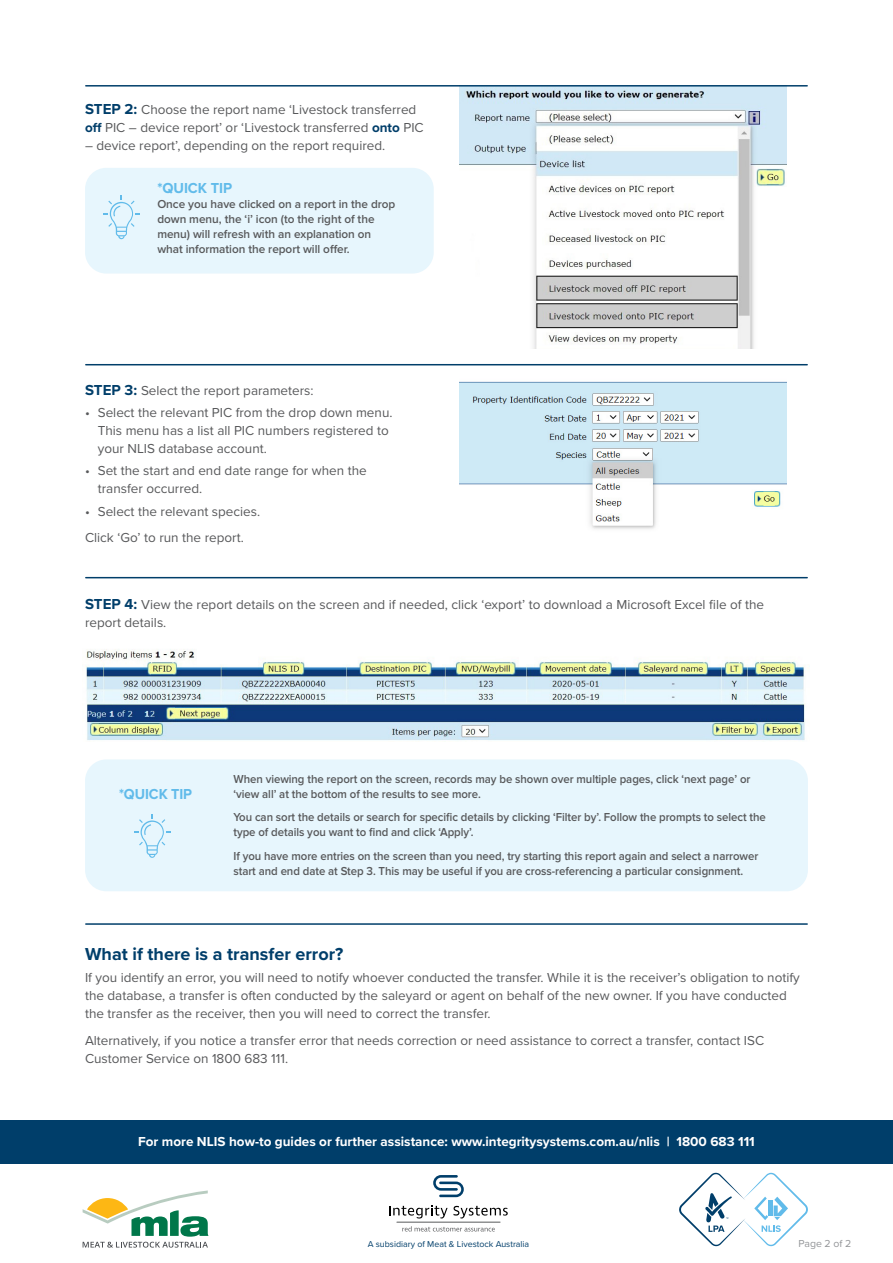
<style>
.page{position:relative;width:893px;height:1263px;background:#fff}
.page>*{position:absolute;margin:0;border:0;box-sizing:border-box;transform-origin:0 0}
.t1{font:700 18px "Proxima Nova";color:#003e6a}
.t2{font:700 15px "Proxima Nova";letter-spacing:-.005em;color:#61bbea}
.t3{font:700 15px "Proxima Nova";letter-spacing:-.005em;color:#61bbea;scale:.95 1}
.t4{font:13.5px/18px "Proxima Nova";color:#58595b}
.t5{font:700 13.5px "Proxima Nova";color:#fff}
.t6{font:600 12px/15px "Proxima Nova";letter-spacing:-.005em;color:#58595b;scale:.95 1}
.t7{font:600 12px/15px "Proxima Nova";letter-spacing:-.005em;color:#58595b}
.t8{font:10.5px "Proxima Nova";color:#939598}
.t9{font:8.85px "Proxima Nova";color:#003e6a}
.s1{font-weight:700;font-size:15px;color:#003e6a}
.s2{font-weight:700;color:#003e6a}
</style>
<div class="page">
<img style="left:459px;top:87px;width:328px;height:262px">
<div style="left:85px;top:168px;width:349px;height:106px;background:#e7f6fd;border-radius:21px"></div>
<svg style="left:103px;top:196px;width:36px;height:43px"></svg>
<hr style="left:86px;top:85px;width:721px;height:2px;background:#003e6a">
<hr style="left:86px;top:364px;width:721px;height:1px;background:#003e6a">
<img style="left:459px;top:381px;width:328px;height:148px">
<hr style="left:86px;top:577px;width:721px;height:1px;background:#003e6a">
<img style="left:85px;top:649px;width:720px;height:92px">
<div style="left:85px;top:759px;width:723px;height:132px;background:#e7f6fd;border-radius:21px"></div>
<svg style="left:134px;top:814px;width:36px;height:44px"></svg>
<hr style="left:86px;top:923px;width:721px;height:2px;background:#003e6a">
<svg style="left:433px;top:1175px;width:31px;height:22px"></svg>
<svg style="left:389px;top:1206px;width:119px;height:12px"></svg>
<svg style="left:402px;top:1226px;width:93px;height:5px"></svg>
<hr style="left:397px;top:1222px;width:103px;height:1px;background:#58595b">
<svg style="left:83px;top:1190px;width:126px;height:57px"></svg>
<svg style="left:679px;top:1173px;width:129px;height:73px"></svg>
<div style="left:0;top:1120px;width:893px;height:43px;background:#003e6a"></div>
<p class="t4" style="left:85px;top:100px;width:340px"><span class="s1">STEP 2:</span> Choose the report name ‘Livestock transferred <span class="s2">off</span> PIC – device report’ or ‘Livestock transferred <span class="s2">onto</span> PIC</p>
<p class="t4" style="left:85px;top:136px;width:302px">– device report’, depending on the report required.</p>
<p class="t2" style="left:157px;top:177px;width:76px">*QUICK TIP</p>
<p class="t7" style="left:157px;top:197px;width:240px">Once you have clicked on a report in the drop down menu, the ‘i’ icon (to the right of the menu) will refresh with an explanation on what information the report will offer.</p>
<p class="t4" style="left:85px;top:381px;width:230px"><span class="s1">STEP 3:</span> Select the report parameters:</p>
<p class="t4" style="left:98px;top:403px;width:296px;text-indent:-13px">• Select the relevant PIC from the drop down menu.<br>This menu has a list all PIC numbers registered to your NLIS database account.</p>
<p class="t4" style="left:98px;top:461px;width:270px;text-indent:-13px">• Set the start and end date range for when the transfer occurred.</p>
<p class="t4" style="left:85px;top:497px;width:177px;line-height:26.5px">• Select the relevant species.<br>Click ‘Go’ to run the report.</p>
<p class="t4" style="left:85px;top:594px;width:681px"><span class="s1">STEP 4:</span> View the report details on the screen and if needed, click ‘export’ to download a Microsoft Excel file of the report details.</p>
<p class="t3" style="left:119px;top:783px;width:78px">*QUICK TIP</p>
<p class="t6" style="left:233px;top:772px;width:546px">When viewing the report on the screen, records may be shown over multiple pages, click ‘next page’ or ‘view all’ at the bottom of the results to see more.</p>
<p class="t6" style="left:233px;top:810px;width:562px">You can sort the details or search for specific details by clicking ‘Filter by’. Follow the prompts to select the type of details you want to find and click ‘Apply’.</p>
<p class="t6" style="left:233px;top:849px;width:554px">If you have more entries on the screen than you need, try starting this report again and select a narrower start and end date at Step 3. This may be useful if you are cross-referencing a particular consignment.</p>
<h1 class="t1" style="left:85px;top:941px;width:260px">What if there is a transfer error?</h1>
<p class="t4" style="left:85px;top:968px;width:716px">If you identify an error, you will need to notify whoever conducted the transfer. While it is the receiver’s obligation to notify the database, a transfer is often conducted by the saleyard or agent on behalf of the new owner. If you have conducted the transfer as the receiver, then you will need to correct the transfer.</p>
<p class="t4" style="left:85px;top:1031px;width:681px">Alternatively, if you notice a transfer error that needs correction or need assistance to correct a transfer, contact ISC<br>Customer Service on 1800 683 111.</p>
<p class="t5" style="left:138px;top:1132px;width:618px">For more NLIS how-to guides or further assistance: www.integritysystems.com.au/nlis | 1800 683 111</p>
<p class="t9" style="left:368px;top:1237px;width:163px">A subsidiary of Meat &amp; Livestock Australia</p>
<p class="t8" style="left:798px;top:1235px;width:54px">Page 2 of 2</p>
</div>
